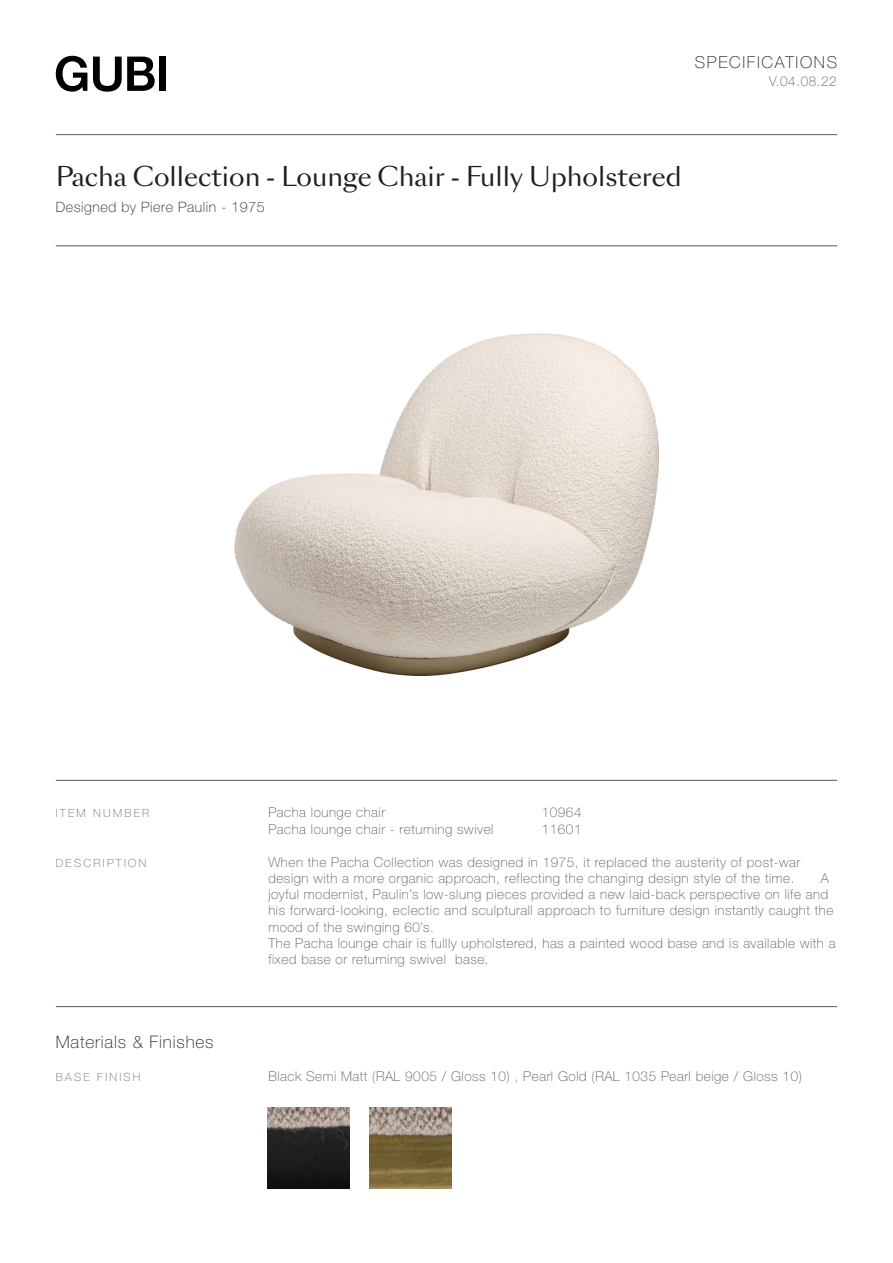
<style>
.page{position:relative;width:893px;height:1263px;background:#fff}
.page>*{position:absolute;margin:0;border:0;box-sizing:border-box;transform-origin:0 0}
.Heading_1_-_Title{font:25.5px "Sang Bleu Sans";color:#231f20}
.Part_Title{font:100 17.25px "Helvetica Neue LT Std";letter-spacing:.05em;color:#231f20}
.Specifications{font:100 16.5px "Helvetica Neue LT Std";letter-spacing:.1em;color:#231f20}
.Heading_1_-_Title-2{font:100 14.25px "Helvetica Neue LT Std";letter-spacing:.04em;color:#231f20}
.key_works{font:100 13.5px/16.2px "Helvetica Neue LT Std";letter-spacing:.04em;color:#57585a}
.key_works-2{font:100 11.25px "Helvetica Neue LT Std";letter-spacing:.2em;color:#6c6d70}
</style>
<div class="page">
<hr style="left:56px;top:134px;width:781px;height:1px;background:#57585a">
<hr style="left:56px;top:245px;width:781px;height:1px;background:#57585a">
<hr style="left:56px;top:780px;width:781px;height:1px;background:#57585a">
<hr style="left:56px;top:1006px;width:781px;height:1px;background:#57585a">
<svg style="left:56px;top:56px;width:31px;height:36px"></svg>
<svg style="left:93px;top:57px;width:62px;height:35px"></svg>
<div style="left:159px;top:57px;width:7px;height:34px;background:#000"></div>
<img style="left:268px;top:1107px;width:81px;height:82px">
<img style="left:369px;top:1107px;width:82px;height:82px">
<img style="left:235px;top:334px;width:423px;height:342px">
<p class="Specifications" style="left:695px;top:52px;width:144px">SPECIFICATIONS</p>
<p class="key_works" style="left:769px;top:74px;width:69px">V.04.08.22</p>
<p class="Heading_1_-_Title" style="left:56px;top:160px;width:628px">Pacha Collection - Lounge Chair - Fully Upholstered</p>
<p class="Heading_1_-_Title-2" style="left:56px;top:199px;width:211px">Designed by Piere Paulin - 1975</p>
<p class="key_works-2" style="left:56px;top:807px;width:95px">ITEM NUMBER</p>
<p class="key_works" style="left:268px;top:804px;width:118px">Pacha lounge chair</p>
<p class="key_works" style="left:542px;top:804px;width:41px">10964</p>
<p class="key_works" style="left:268px;top:821px;width:227px">Pacha lounge chair - returning swivel</p>
<p class="key_works" style="left:542px;top:821px;width:41px">11601</p>
<p class="key_works-2" style="left:56px;top:856px;width:92px">DESCRIPTION</p>
<p class="key_works" style="left:268px;top:854px;width:533px">When the Pacha Collection was designed in 1975, it replaced the austerity of post-war design with a more organic approach, reflecting the changing design style of the time.</p>
<p class="key_works" style="left:268px;top:870px;width:569px;text-indent:552px">A joyful modernist, Paulin’s low-slung pieces provided a new laid-back perspective on life and his forward-looking, eclectic and sculpturall approach to furniture design instantly caught the mood of the swinging 60’s.<br>The Pacha lounge chair is fullly upholstered, has a painted wood base and is available with a fixed base or returning swivel base.</p>
<p class="Part_Title" style="left:56px;top:1032px;width:159px">Materials &amp; Finishes</p>
<p class="key_works-2" style="left:56px;top:1071px;width:86px">BASE FINISH</p>
<p class="key_works" style="left:268px;top:1068px;width:535px">Black Semi Matt (RAL 9005 / Gloss 10) , Pearl Gold (RAL 1035 Pearl beige / Gloss 10)</p>
</div>
